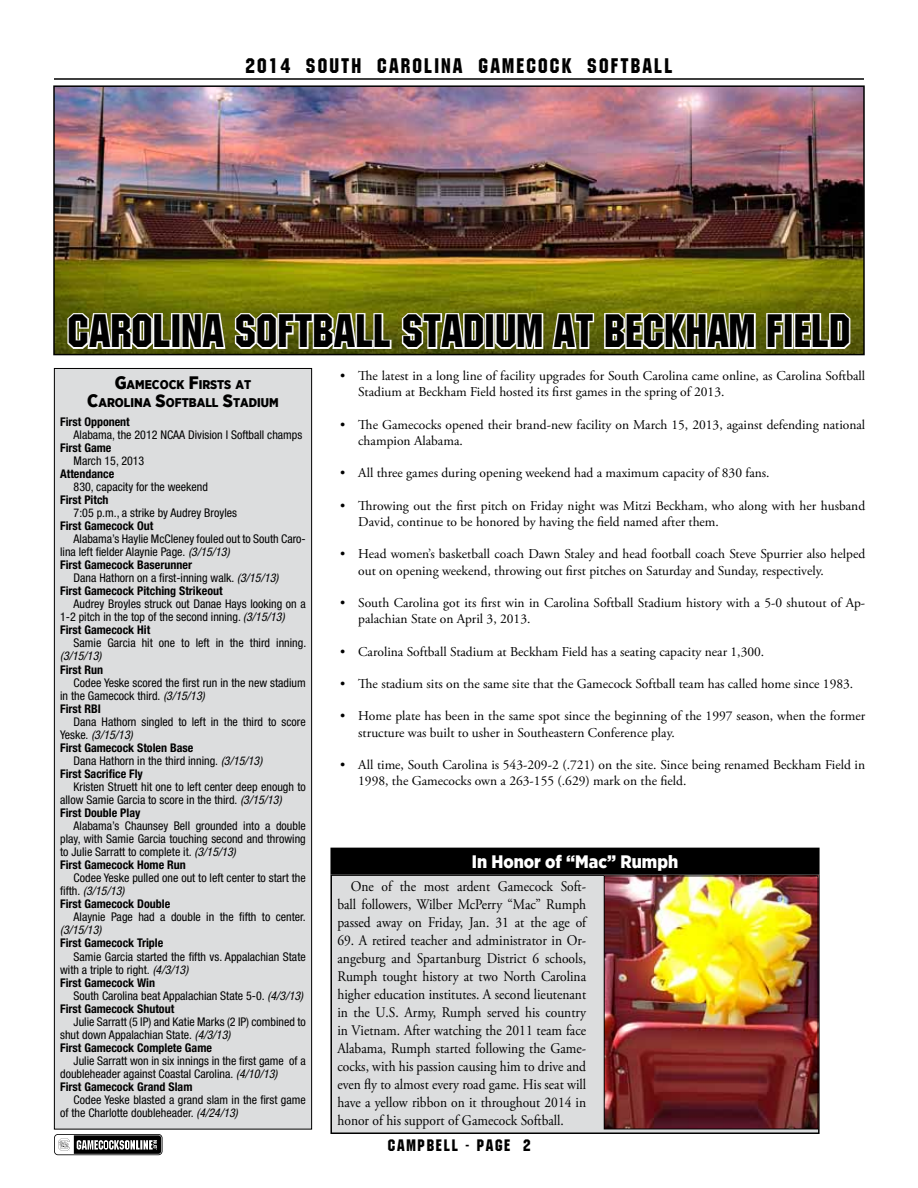
<style>
.page{position:relative;width:918px;height:1188px;background:#fff}
.page>*{position:absolute;margin:0;border:0;box-sizing:border-box;transform-origin:0 0}
.t1{font:46.5px "Machine IT Cby BT";color:#000}
.t2{font:21px "Machine IT Cby BT";letter-spacing:.1em;color:#000}
.t3{font:900 18px "Gotham Narrow";color:#fff}
.t4{font:16.5px "Machine IT Cby BT";letter-spacing:.1em;color:#000}
.t5{font:14.7px/18px "Adobe Garamond Pro";color:#000;text-align:justify;scale:.92 1}
.t6{font:13.5px/16.2px "Adobe Garamond Pro";color:#000}
.t7{font:900 12.6px/18px "Gotham Narrow";color:#000;text-align:center}
.t8{font:condensed 12px/13px "Helvetica Neue";color:#000}
.t9{font:700 condensed 12px "Helvetica Neue";color:#000}
.t10{font:italic condensed 12px "Helvetica Neue";color:#000}
.s1{font-size:18px}
.s2{font-style:italic}
.s3{font-weight:700}
.s4{font-style:normal}
</style>
<div class="page">
<hr style="left:54px;top:78px;width:810px;height:2px;background:#000">
<svg style="left:54px;top:1134px;width:109px;height:21px"></svg>
<div style="left:55px;top:1135px;width:107px;height:19px;background:#fff;border-radius:3px"></div>
<svg style="left:58px;top:1135px;width:103px;height:19px"></svg>
<img style="left:56px;top:88px;width:806px;height:264px">
<div style="left:53px;top:85px;width:812px;height:270px;border:2px solid #000"></div>
<svg style="left:66px;top:310px;width:106px;height:42px"></svg>
<div style="left:171px;top:313px;width:10px;height:36px;border:3px solid #fff"></div>
<svg style="left:180px;top:308px;width:213px;height:45px"></svg>
<svg style="left:399px;top:312px;width:87px;height:40px"></svg>
<div style="left:485px;top:313px;width:10px;height:36px;border:3px solid #fff"></div>
<svg style="left:494px;top:286px;width:102px;height:66px"></svg>
<svg style="left:603px;top:286px;width:154px;height:66px"></svg>
<svg style="left:765px;top:312px;width:20px;height:38px"></svg>
<div style="left:783px;top:313px;width:10px;height:36px;border:3px solid #fff"></div>
<svg style="left:792px;top:312px;width:60px;height:40px"></svg>
<div style="left:54px;top:368px;width:258px;height:761px;background:#dcddde"></div>
<div style="left:54px;top:368px;width:258px;height:762px;border:1px solid #000"></div>
<div style="left:331px;top:875px;width:488px;height:258px;background:#dcddde"></div>
<div style="left:330px;top:874px;width:490px;height:260px;border:2px solid #000"></div>
<div style="left:331px;top:848px;width:488px;height:26px;background:#000"></div>
<img style="left:606px;top:878px;width:210px;height:249px">
<div style="left:604px;top:876px;width:214px;height:253px;border:1px solid #000"></div>
<h2 class="t2" style="left:245px;top:53px;width:429px">2014 SOUTH CAROLINA GAMECOCK SOFTBALL</h2>
<h1 class="t1" style="left:67px;top:303px;width:785px">CAROLINA SOFTBALL STADIUM AT BECKHAM FIELD</h1>
<p class="t6" style="left:358px;top:368px;width:509px;text-indent:-18px">• The latest in a long line of facility upgrades for South Carolina came online, as Carolina Softball<br>Stadium at Beckham Field hosted its first games in the spring of 2013.</p>
<p class="t6" style="left:358px;top:417px;width:509px;text-indent:-18px">• The Gamecocks opened their brand-new facility on March 15, 2013, against defending national champion Alabama.</p>
<p class="t6" style="left:340px;top:466px;width:431px">• All three games during opening weekend had a maximum capacity of 830 fans.</p>
<p class="t6" style="left:358px;top:498px;width:509px;text-indent:-18px">• Throwing out the first pitch on Friday night was Mitzi Beckham, who along with her husband<br>David, continue to be honored by having the field named after them.</p>
<p class="t6" style="left:358px;top:547px;width:509px;text-indent:-18px">• Head women’s basketball coach Dawn Staley and head football coach Steve Spurrier also helped out on opening weekend, throwing out first pitches on Saturday and Sunday, respectively.</p>
<p class="t6" style="left:358px;top:595px;width:509px;text-indent:-18px">• South Carolina got its first win in Carolina Softball Stadium history with a 5-0 shutout of Ap&shy;palachian State on April 3, 2013.</p>
<p class="t6" style="left:340px;top:644px;width:426px">• Carolina Softball Stadium at Beckham Field has a seating capacity near 1,300.</p>
<p class="t6" style="left:340px;top:676px;width:515px">• The stadium sits on the same site that the Gamecock Softball team has called home since 1983.</p>
<p class="t6" style="left:358px;top:709px;width:509px;text-indent:-18px">• Home plate has been in the same spot since the beginning of the 1997 season, when the former structure was built to usher in Southeastern Conference play.</p>
<p class="t6" style="left:358px;top:757px;width:509px;text-indent:-18px">• All time, South Carolina is 543-209-2 (.721) on the site. Since being renamed Beckham Field in<br>1998, the Gamecocks own a 263-155 (.629) mark on the field.</p>
<p class="t7" style="left:87px;top:375px;width:193px"><span class="s1">G</span>AMECOCK <span class="s1">F</span>IRSTS AT<br><span class="s1">C</span>AROLINA <span class="s1">S</span>OFTBALL <span class="s1">S</span>TADIUM</p>
<p class="t9" style="left:60px;top:414px;width:71px">First Opponent</p>
<p class="t8" style="left:74px;top:428px;width:230px">Alabama, the 2012 NCAA Division I Softball champs</p>
<p class="t9" style="left:60px;top:440px;width:53px">First Game</p>
<p class="t8" style="left:74px;top:454px;width:72px">March 15, 2013</p>
<p class="t9" style="left:60px;top:466px;width:56px">Attendance</p>
<p class="t8" style="left:74px;top:480px;width:136px">830, capacity for the weekend</p>
<p class="t9" style="left:60px;top:492px;width:50px">First Pitch</p>
<p class="t8" style="left:74px;top:506px;width:165px">7:05 p.m., a strike by Audrey Broyles</p>
<p class="t9" style="left:60px;top:519px;width:95px">First Gamecock Out</p>
<p class="t8" style="left:74px;top:532px;width:234px">Alabama’s Haylie McCleney fouled out to South Caro-</p>
<p class="t8" style="left:60px;top:545px;width:171px">lina left fielder Alaynie Page. <span class="s2">(3/15/13)</span></p>
<p class="t9" style="left:60px;top:558px;width:133px">First Gamecock Baserunner</p>
<p class="t8" style="left:74px;top:571px;width:206px">Dana Hathorn on a first-inning walk. <span class="s2">(3/15/13)</span></p>
<p class="t9" style="left:60px;top:584px;width:164px">First Gamecock Pitching Strikeout</p>
<p class="t8" style="left:60px;top:597px;width:247px;text-indent:14px">Audrey Broyles struck out Danae Hays looking on a<br>1-2 pitch in the top of the second inning. <span class="s2">(3/15/13)<br></span><span class="s3">First Gamecock Hit</span></p>
<p class="t8" style="left:74px;top:637px;width:234px">Samie Garcia hit one to left in the third inning.</p>
<p class="t10" style="left:60px;top:649px;width:43px">(3/15/13)</p>
<p class="t9" style="left:60px;top:662px;width:44px">First Run</p>
<p class="t8" style="left:60px;top:676px;width:247px;text-indent:14px">Codee Yeske scored the first run in the new stadium in the Gamecock third. <span class="s2">(3/15/13)<br></span><span class="s3">First RBI</span></p>
<p class="t8" style="left:74px;top:715px;width:234px">Dana Hathorn singled to left in the third to score</p>
<p class="t10" style="left:60px;top:728px;width:74px"><span class="s4">Yeske.</span> (3/15/13)</p>
<p class="t9" style="left:60px;top:740px;width:135px">First Gamecock Stolen Base</p>
<p class="t8" style="left:74px;top:754px;width:190px">Dana Hathorn in the third inning. <span class="s2">(3/15/13)</span></p>
<p class="t9" style="left:60px;top:766px;width:84px">First Sacrifice Fly</p>
<p class="t8" style="left:60px;top:780px;width:247px;text-indent:14px">Kristen Struett hit one to left center deep enough to allow Samie Garcia to score in the third. <span class="s2">(3/15/13)<br></span><span class="s3">First Double Play</span></p>
<p class="t8" style="left:60px;top:819px;width:247px;text-indent:14px">Alabama’s Chaunsey Bell grounded into a double play, with Samie Garcia touching second and throwing to Julie Sarratt to complete it. <span class="s2">(3/15/13)<br></span><span class="s3">First Gamecock Home Run</span></p>
<p class="t8" style="left:60px;top:871px;width:247px;text-indent:14px">Codee Yeske pulled one out to left center to start the fifth. <span class="s2">(3/15/13)<br></span><span class="s3">First Gamecock Double</span></p>
<p class="t8" style="left:74px;top:911px;width:234px">Alaynie Page had a double in the fifth to center.</p>
<p class="t10" style="left:60px;top:923px;width:43px">(3/15/13)</p>
<p class="t9" style="left:60px;top:936px;width:105px">First Gamecock Triple</p>
<p class="t8" style="left:60px;top:950px;width:247px;text-indent:14px">Samie Garcia started the fifth vs. Appalachian State with a triple to right. <span class="s2">(4/3/13)<br></span><span class="s3">First Gamecock Win</span></p>
<p class="t8" style="left:60px;top:989px;width:244px;text-indent:14px">South Carolina beat Appalachian State 5-0. <span class="s2">(4/3/13)<br></span><span class="s3">First Gamecock Shutout</span></p>
<p class="t8" style="left:60px;top:1015px;width:247px;text-indent:14px">Julie Sarratt (5 IP) and Katie Marks (2 IP) combined to shut down Appalachian State. <span class="s2">(4/3/13)<br></span><span class="s3">First Gamecock Complete Game</span></p>
<p class="t8" style="left:60px;top:1054px;width:247px;text-indent:14px">Julie Sarratt won in six innings in the first game of a doubleheader against Coastal Carolina. <span class="s2">(4/10/13)<br></span><span class="s3">First Gamecock Grand Slam</span></p>
<p class="t8" style="left:60px;top:1093px;width:247px;text-indent:14px">Codee Yeske blasted a grand slam in the first game of the Charlotte doubleheader. <span class="s2">(4/24/13)</span></p>
<h3 class="t3" style="left:472px;top:850px;width:208px">In Honor of “Mac” Rumph</h3>
<p class="t5" style="left:337px;top:878px;width:272px;text-indent:13px">One of the most ardent Gamecock Soft&shy;ball followers, Wilber McPerry “Mac” Rumph passed away on Friday, Jan. 31 at the age of</p>
<p class="t5" style="left:337px;top:932px;width:272px">69. A retired teacher and administrator in Or&shy;angeburg and Spartanburg District 6 schools, Rumph tought history at two North Carolina higher education institutes. A second lieutenant in the U.S. Army, Rumph served his country in Vietnam. After watching the 2011 team face Alabama, Rumph started following the Game&shy;cocks, with his passion causing him to drive and even fly to almost every road game. His seat will have a yellow ribbon on it throughout 2014 in honor of his support of Gamecock Softball.</p>
<h3 class="t4" style="left:388px;top:1135px;width:144px">CAMPBELL - PAGE 2</h3>
</div>
